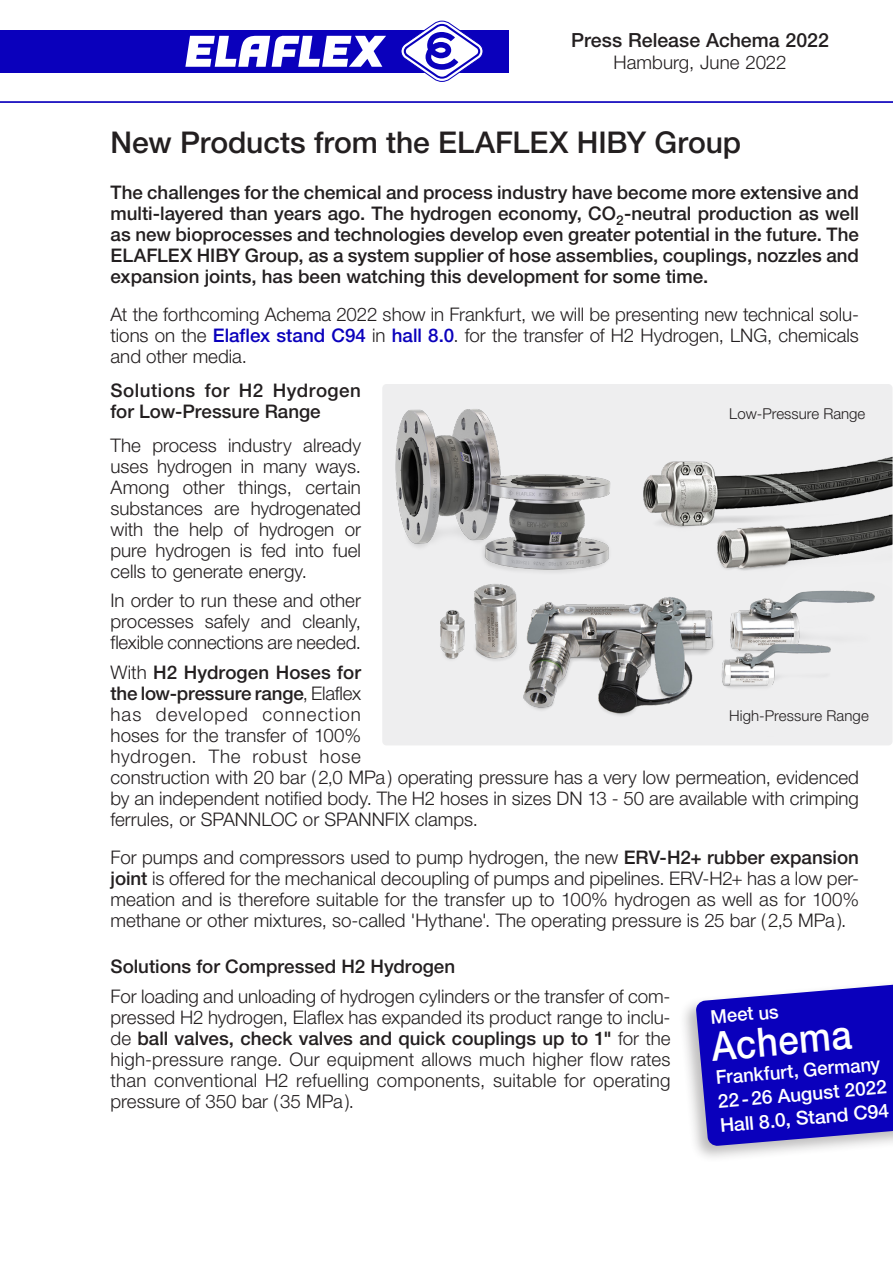
<style>
.page{position:relative;width:893px;height:1263px;background:#fff}
.page>*{position:absolute;margin:0;border:0;box-sizing:border-box;transform-origin:0 0}
.t1{font:500 40.5px "Helvetica Neue LTW1 G";color:#fff;scale:.9 1}
.t2{font:500 30px "Helvetica Neue LTW1 G";letter-spacing:-.005em;color:#231f20}
.t3{font:500 19.5px "Helvetica Neue LTW1 G";color:#231f20}
.t4{font:500 19.05px "Helvetica Neue LTW1 G";color:#fff}
.Fließtexte{font:300 18.75px/21px "Helvetica Neue LTW1 G";color:#231f20;text-align:justify}
.t5{font:500 18.75px/21px "Helvetica Neue LTW1 G";color:#231f20;text-align:justify}
.t6{font:500 18.75px/21px "Helvetica Neue LTW1 G";letter-spacing:.02em;color:#231f20}
.t7{font:300 15px "Helvetica Neue LTW1 G";color:#231f20}
.s1{font-weight:500;color:#0a00bc}
.s2{font-weight:500}
</style>
<div class="page">
<div style="left:0;top:30px;width:508px;height:43px;background:#0a00bc"></div>
<svg style="left:401px;top:21px;width:82px;height:61px"></svg>
<svg style="left:185px;top:35px;width:201px;height:32px"></svg>
<hr style="left:0;top:101px;width:893px;height:2px;background:#0a00bc">
<div style="left:382px;top:384px;width:510px;height:361px;background:#eeeeef;border-radius:4px"></div>
<img style="left:382px;top:386px;width:510px;height:330px">
<div style="left:678px;top:974px;width:215px;height:190px;background:#231f20;opacity:.3"></div>
<svg style="left:696px;top:977px;width:197px;height:169px;background:#2e26c3"></svg>
<p class="t3" style="left:571px;top:28px;width:259px">Press Release Achema 2022</p>
<p class="Fließtexte" style="left:613px;top:52px;width:175px">Hamburg, June 2022</p>
<p class="t2" style="left:111px;top:124px;width:632px">New Products from the ELAFLEX HIBY Group</p>
<p class="t5" style="left:111px;top:182px;width:750px">The challenges for the chemical and process industry have become more extensive and multi-layered than years ago. The hydrogen economy, CO<sub>2</sub>-neutral production as well as new bioprocesses and technologies develop even greater potential in the future. The ELAFLEX HIBY Group, as a system supplier of hose assemblies, couplings, nozzles and expansion joints, has been watching this development for some time.</p>
<p class="Fließtexte" style="left:111px;top:304px;width:750px">At the forthcoming Achema 2022 show in Frankfurt, we will be presenting new technical solu&shy;tions on the <span class="s1">Elaflex stand C94</span> in <span class="s1">hall 8.0</span>. for the transfer of H2 Hydrogen, LNG, chemicals and other media.</p>
<p class="t6" style="left:111px;top:380px;width:252px">Solutions for H2 Hydrogen for Low-Pressure Range</p>
<p class="Fließtexte" style="left:111px;top:435px;width:252px">The process industry already uses hydrogen in many ways.<br>Among other things, certain substances are hydrogenated with the help of hydrogen or pure hydrogen is fed into fuel cells to generate energy.</p>
<p class="Fließtexte" style="left:111px;top:590px;width:252px">In order to run these and other processes safely and cleanly, flexible connections are needed.</p>
<p class="Fließtexte" style="left:111px;top:662px;width:750px;text-align:left">With <span class="s2">H2 Hydrogen Hoses for<br>the low-pressure range</span>, Elaflex<br>has developed connection<br>hoses for the transfer of 100%<br>hydrogen. The robust hose<br>construction with 20 bar (2,0 MPa) operating pressure has a very low permeation, evidenced by an independent notified body. The H2 hoses in sizes DN 13 - 50 are available with crimping ferrules, or SPANNLOC or SPANNFIX clamps.</p>
<p class="Fließtexte" style="left:111px;top:847px;width:750px">For pumps and compressors used to pump hydrogen, the new <span class="s2">ERV-H2+ rubber expansion joint</span> is offered for the mechanical decoupling of pumps and pipelines. ERV-H2+ has a low per&shy;meation and is therefore suitable for the transfer up to 100% hydrogen as well as for 100% methane or other mixtures, so-called 'Hythane'. The operating pressure is 25 bar (2,5 MPa).</p>
<p class="t5" style="left:111px;top:956px;width:346px">Solutions for Compressed H2 Hydrogen</p>
<p class="Fließtexte" style="left:111px;top:986px;width:562px">For loading and unloading of hydrogen cylinders or the transfer of com&shy;pressed H2 hydrogen, Elaflex has expanded its product range to inclu&shy;de <span class="s2">ball valves, check valves and quick couplings up to 1"</span> for the high-pressure range. Our equipment allows much higher flow rates than conventional H2 refuelling components, suitable for operating pressure of 350 bar (35 MPa).</p>
<p class="t7" style="left:729px;top:404px;width:138px">Low-Pressure Range</p>
<p class="t7" style="left:729px;top:707px;width:141px">High-Pressure Range</p>
<p class="t4" style="left:709px;top:1005px;width:70px;rotate:-5deg">Meet us</p>
<p class="t1" style="left:709px;top:1022px;width:157px;rotate:-5deg">Achema</p>
<p class="t4" style="left:715px;top:1066px;width:166px;rotate:-5deg">Frankfurt, Germany</p>
<p class="t4" style="left:717px;top:1090px;width:171px;rotate:-5deg">22-26 August 2022</p>
<p class="t4" style="left:719px;top:1114px;width:171px;rotate:-5deg">Hall 8.0, Stand C94</p>
</div>
